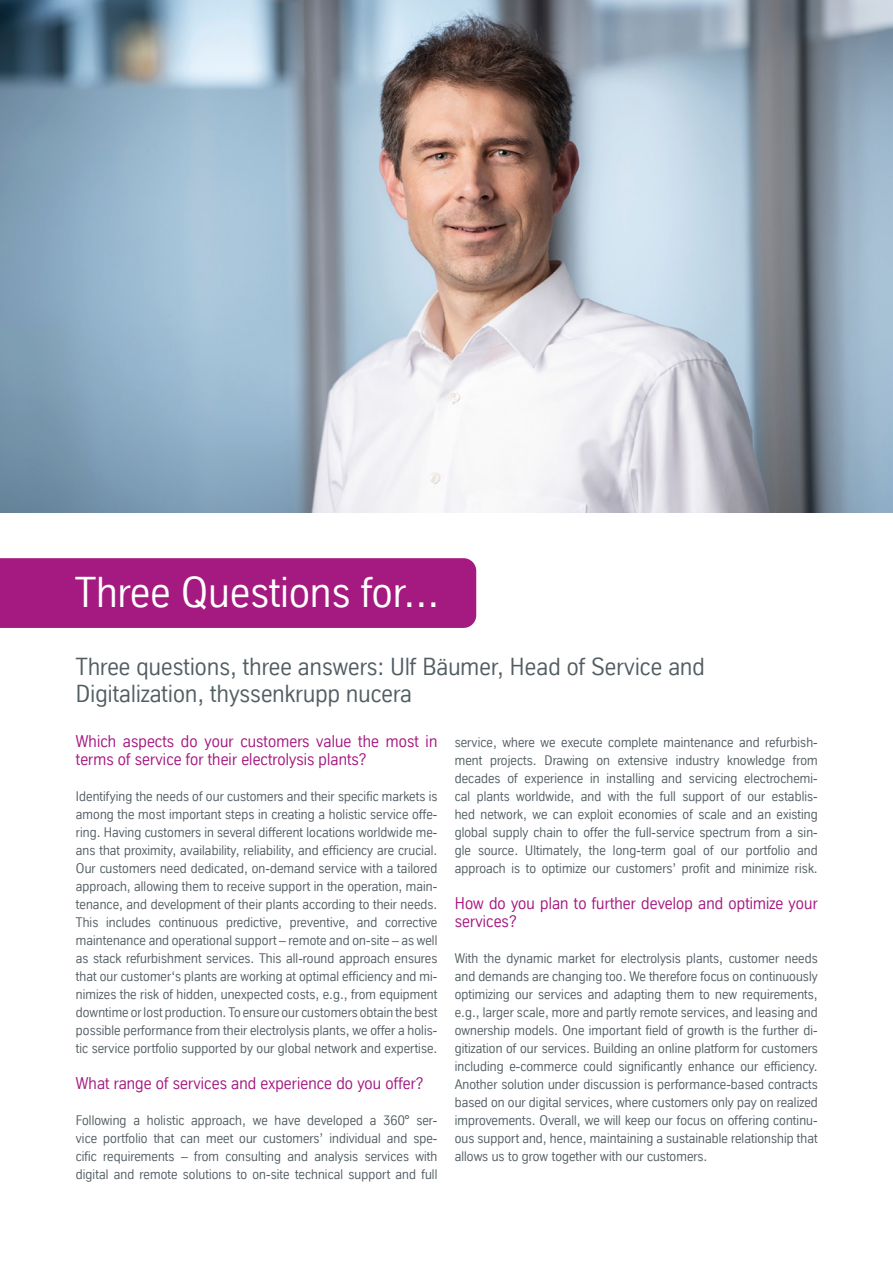
<style>
.page{position:relative;width:893px;height:1263px;background:#fff}
.page>*{position:absolute;margin:0;border:0;box-sizing:border-box;transform-origin:0 0}
.Einf__Abs{font:42px "TK Type";color:#fff}
.Einf__Abs-2{font:24px/27px "TK Type";color:#525d62}
.Einf__Abs-3{font:16.5px/18px "TK Type";color:#a51780}
.Einf__Abs-4{font:13.5px/18px "TK Type";color:#525d62;text-align:justify}
</style>
<div class="page">
<img style="left:0;top:0;width:893px;height:513px">
<div style="left:0;top:558px;width:476px;height:70px;background:#a51a80"></div>
<p class="Einf__Abs" style="left:75px;top:568px;width:366px">Three Questions for...</p>
<p class="Einf__Abs-2" style="left:76px;top:653px;width:631px">Three questions, three answers: Ulf Bäumer, Head of Service and<br>Digitalization, thyssenkrupp nucera</p>
<p class="Einf__Abs-3" style="left:76px;top:732px;width:363px">Which aspects do your customers value the most in terms of service for their electrolysis plants?</p>
<p class="Einf__Abs-4" style="left:76px;top:787px;width:363px">Identifying the needs of our customers and their specific markets is among the most important steps in creating a holistic service offe&shy;ring. Having customers in several different locations worldwide me&shy;ans that proximity, availability, reliability, and efficiency are crucial.<br>Our customers need dedicated, on-demand service with a tailored approach, allowing them to receive support in the operation, main&shy;tenance, and development of their plants according to their needs.<br>This includes continuous predictive, preventive, and corrective maintenance and operational support – remote and on-site – as well as stack refurbishment services. This all-round approach ensures that our customer‘s plants are working at optimal efficiency and mi&shy;nimizes the risk of hidden, unexpected costs, e.g., from equipment downtime or lost production. To ensure our customers obtain the best possible performance from their electrolysis plants, we offer a holis&shy;tic service portfolio supported by our global network and expertise.</p>
<p class="Einf__Abs-3" style="left:76px;top:1074px;width:349px">What range of services and experience do you offer?</p>
<p class="Einf__Abs-4" style="left:76px;top:1111px;width:363px">Following a holistic approach, we have developed a 360° ser&shy;vice portfolio that can meet our customers’ individual and spe&shy;cific requirements – from consulting and analysis services with digital and remote solutions to on-site technical support and full</p>
<p class="Einf__Abs-4" style="left:455px;top:733px;width:365px">service, where we execute complete maintenance and refurbish&shy;ment projects. Drawing on extensive industry knowledge from decades of experience in installing and servicing electrochemi&shy;cal plants worldwide, and with the full support of our establis&shy;hed network, we can exploit economies of scale and an existing global supply chain to offer the full-service spectrum from a sin&shy;gle source. Ultimately, the long-term goal of our portfolio and approach is to optimize our customers’ profit and minimize risk.</p>
<p class="Einf__Abs-3" style="left:455px;top:894px;width:365px">How do you plan to further develop and optimize your services?</p>
<p class="Einf__Abs-4" style="left:455px;top:949px;width:365px">With the dynamic market for electrolysis plants, customer needs and demands are changing too. We therefore focus on continuously optimizing our services and adapting them to new requirements, e.g., larger scale, more and partly remote services, and leasing and ownership models. One important field of growth is the further di&shy;gitization of our services. Building an online platform for customers including e-commerce could significantly enhance our efficiency.<br>Another solution under discussion is performance-based contracts based on our digital services, where customers only pay on realized improvements. Overall, we will keep our focus on offering continu&shy;ous support and, hence, maintaining a sustainable relationship that allows us to grow together with our customers.</p>
</div>
